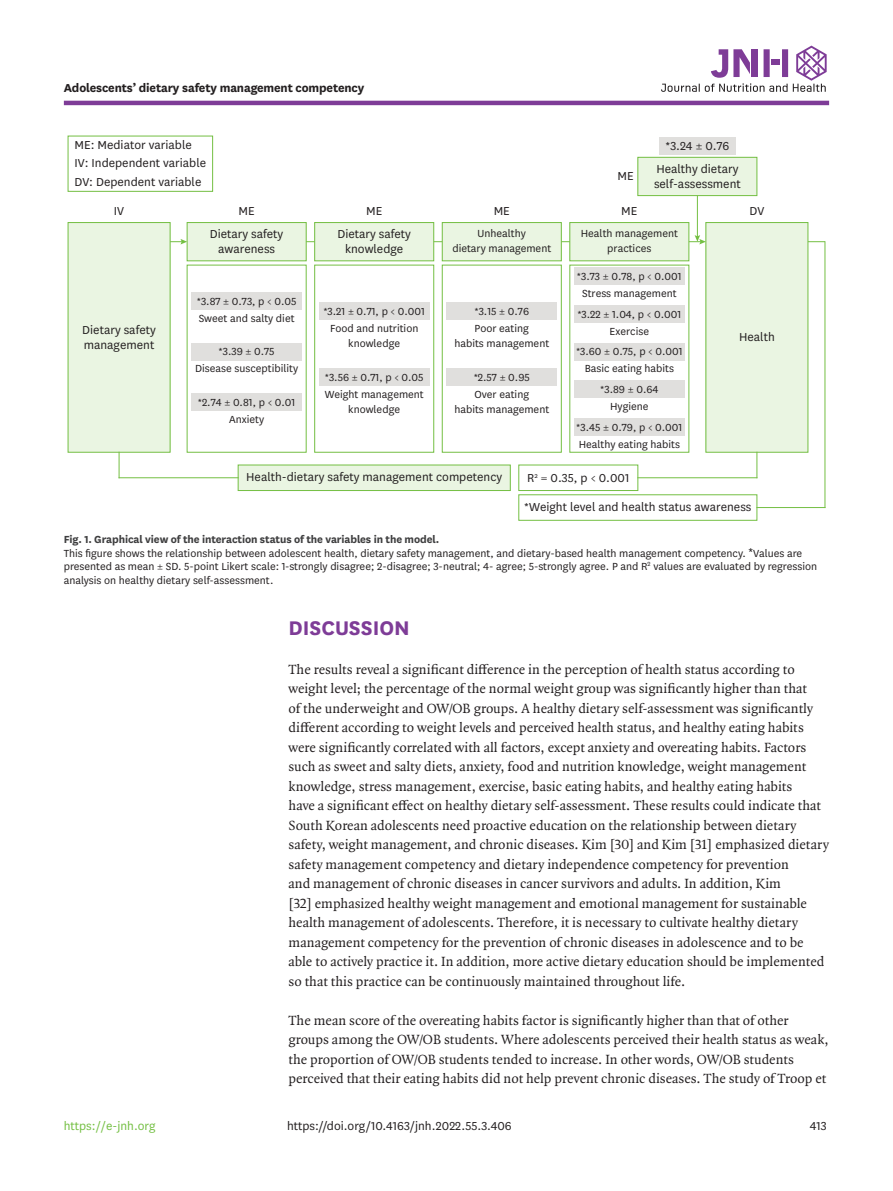
<style>
.page{position:relative;width:893px;height:1191px;background:#fff}
.page>*{position:absolute;margin:0;border:0;box-sizing:border-box;transform-origin:0 0}
.body_title1{font:700 23.1px "National";color:#7e3c97}
.body_p_first{font:14.25px/19.5px "Quadraat OT";color:#231f20}
.body_p{font:14.25px/19.5px "Quadraat OT";color:#231f20}
.doi_running_footer{font:13.5px/15px "National";color:#231f20}
.alt-title-type{font:700 13.5px "National";letter-spacing:-.01em;color:#231f20}
.t1{font:13.5px "National";color:#74bf43}
.fig_caption{font:12px/15px "National";color:#231f20;text-align:center}
.s1{font-weight:700;color:#3e3e3f}
.s2{font-family:"Arial Unicode MS"}
</style>
<div class="page">
<hr style="left:64px;top:101px;width:765px;height:4px;background:#7e3c97">
<svg style="left:661px;top:46px;width:166px;height:46px"></svg>
<div style="left:574px;top:267px;width:111px;height:17px;background:#e0dfdd"></div>
<div style="left:574px;top:306px;width:111px;height:17px;background:#e0dfdd"></div>
<div style="left:574px;top:343px;width:111px;height:17px;background:#e0dfdd"></div>
<div style="left:574px;top:381px;width:111px;height:17px;background:#e0dfdd"></div>
<div style="left:574px;top:419px;width:111px;height:17px;background:#e0dfdd"></div>
<div style="left:238px;top:465px;width:272px;height:25px;background:#eaf5e2"></div>
<div style="left:238px;top:464px;width:273px;height:27px;border:1px solid #74bf43"></div>
<div style="left:68px;top:222px;width:102px;height:230px;background:#eaf5e2"></div>
<div style="left:518px;top:494px;width:239px;height:26px;border:1px solid #74bf43"></div>
<div style="left:518px;top:464px;width:120px;height:27px;border:1px solid #74bf43"></div>
<div style="left:706px;top:222px;width:102px;height:230px;background:#eaf5e2"></div>
<div style="left:638px;top:157px;width:119px;height:39px;background:#eaf5e2"></div>
<div style="left:637px;top:157px;width:120px;height:39px;border:1px solid #74bf43"></div>
<div style="left:446px;top:303px;width:111px;height:17px;background:#e0dfdd"></div>
<div style="left:446px;top:368px;width:111px;height:17px;background:#e0dfdd"></div>
<div style="left:442px;top:265px;width:120px;height:187px;border:1px solid #74bf43"></div>
<div style="left:319px;top:303px;width:110px;height:17px;background:#e0dfdd"></div>
<div style="left:319px;top:368px;width:110px;height:17px;background:#e0dfdd"></div>
<div style="left:314px;top:265px;width:120px;height:187px;border:1px solid #74bf43"></div>
<div style="left:191px;top:292px;width:111px;height:17px;background:#e0dfdd"></div>
<div style="left:191px;top:343px;width:111px;height:17px;background:#e0dfdd"></div>
<div style="left:191px;top:394px;width:111px;height:17px;background:#e0dfdd"></div>
<div style="left:187px;top:265px;width:120px;height:187px;border:1px solid #74bf43"></div>
<hr style="left:697px;top:196px;width:1px;height:41px;background:#74bf43">
<svg style="left:756px;top:452px;width:1px;height:25px"></svg>
<svg style="left:119px;top:452px;width:1px;height:25px"></svg>
<hr style="left:825px;top:242px;width:1px;height:265px;background:#74bf43">
<svg style="left:689px;top:235px;width:17px;height:9px"></svg>
<svg style="left:808px;top:241px;width:17px;height:1px"></svg>
<hr style="left:638px;top:477px;width:119px;height:1px;background:#74bf43">
<hr style="left:757px;top:507px;width:68px;height:1px;background:#74bf43">
<hr style="left:119px;top:477px;width:119px;height:1px;background:#74bf43">
<svg style="left:170px;top:239px;width:17px;height:5px"></svg>
<div style="left:187px;top:222px;width:119px;height:39px;background:#eaf5e2"></div>
<div style="left:187px;top:222px;width:120px;height:39px;border:1px solid #74bf43"></div>
<div style="left:315px;top:222px;width:119px;height:39px;background:#eaf5e2"></div>
<div style="left:314px;top:222px;width:120px;height:39px;border:1px solid #74bf43"></div>
<div style="left:442px;top:222px;width:119px;height:39px;background:#eaf5e2"></div>
<div style="left:442px;top:222px;width:120px;height:39px;border:1px solid #74bf43"></div>
<div style="left:570px;top:222px;width:119px;height:39px;background:#eaf5e2"></div>
<div style="left:569px;top:222px;width:120px;height:39px;border:1px solid #74bf43"></div>
<div style="left:68px;top:136px;width:145px;height:56px;border:1px solid #74bf43"></div>
<div style="left:659px;top:137px;width:77px;height:17px;background:#e0dfdd"></div>
<p class="alt-title-type" style="left:64px;top:78px;width:302px">Adolescents’ dietary safety management competency</p>
<p class="doi_running_footer" style="left:74px;top:137px;width:119px">ME: Mediator variable</p>
<p class="doi_running_footer" style="left:74px;top:173px;width:128px">DV: Dependent variable</p>
<p class="doi_running_footer" style="left:74px;top:155px;width:133px">IV: Independent variable</p>
<p class="doi_running_footer" style="left:617px;top:168px;width:18px">ME</p>
<p class="doi_running_footer" style="left:666px;top:137px;width:65px">*3.24 ± 0.76</p>
<p class="doi_running_footer" style="left:654px;top:160px;width:88px">Healthy dietary self-assessment</p>
<p class="doi_running_footer" style="left:114px;top:203px;width:12px">IV</p>
<p class="doi_running_footer" style="left:239px;top:203px;width:18px">ME</p>
<p class="doi_running_footer" style="left:366px;top:203px;width:18px">ME</p>
<p class="doi_running_footer" style="left:494px;top:203px;width:18px">ME</p>
<p class="doi_running_footer" style="left:621px;top:203px;width:18px">ME</p>
<p class="doi_running_footer" style="left:749px;top:203px;width:16px">DV</p>
<p class="doi_running_footer" style="left:210px;top:226px;width:75px;text-align:center">Dietary safety awareness</p>
<p class="doi_running_footer" style="left:337px;top:226px;width:75px;text-align:center">Dietary safety knowledge</p>
<p class="fig_caption" style="left:452px;top:226px;width:100px">Unhealthy<br>dietary management</p>
<p class="fig_caption" style="left:581px;top:226px;width:99px">Health management practices</p>
<p class="fig_caption" style="left:577px;top:268px;width:106px">*3.73 ± 0.78, p &lt; 0.001</p>
<p class="doi_running_footer" style="left:82px;top:321px;width:75px">Dietary safety management</p>
<p class="fig_caption" style="left:197px;top:293px;width:101px">*3.87 ± 0.73, p &lt; 0.05</p>
<p class="fig_caption" style="left:199px;top:310px;width:97px">Sweet and salty diet</p>
<p class="fig_caption" style="left:195px;top:361px;width:104px">Disease susceptibility</p>
<p class="fig_caption" style="left:219px;top:344px;width:57px">*3.39 ± 0.75</p>
<p class="fig_caption" style="left:323px;top:303px;width:103px">*3.21 ± 0.71, p &lt; 0.001</p>
<p class="fig_caption" style="left:330px;top:320px;width:90px">Food and nutrition knowledge</p>
<p class="fig_caption" style="left:325px;top:369px;width:100px">*3.56 ± 0.71, p &lt; 0.05</p>
<p class="fig_caption" style="left:474px;top:303px;width:56px">*3.15 ± 0.76</p>
<p class="fig_caption" style="left:454px;top:320px;width:96px">Poor eating<br>habits management</p>
<p class="fig_caption" style="left:474px;top:369px;width:58px">*2.57 ± 0.95</p>
<p class="fig_caption" style="left:582px;top:285px;width:96px">Stress management</p>
<p class="fig_caption" style="left:577px;top:306px;width:105px">*3.22 ± 1.04, p &lt; 0.001</p>
<p class="fig_caption" style="left:610px;top:323px;width:41px">Exercise</p>
<p class="fig_caption" style="left:576px;top:344px;width:108px">*3.60 ± 0.75, p &lt; 0.001</p>
<p class="fig_caption" style="left:585px;top:361px;width:91px">Basic eating habits</p>
<p class="doi_running_footer" style="left:739px;top:329px;width:37px">Health</p>
<p class="fig_caption" style="left:198px;top:394px;width:99px">*2.74 ± 0.81, p &lt; 0.01</p>
<p class="fig_caption" style="left:229px;top:411px;width:36px">Anxiety</p>
<p class="fig_caption" style="left:325px;top:386px;width:101px">Weight management knowledge</p>
<p class="fig_caption" style="left:454px;top:386px;width:96px">Over eating<br>habits management</p>
<p class="fig_caption" style="left:600px;top:381px;width:60px">*3.89 ± 0.64</p>
<p class="fig_caption" style="left:610px;top:398px;width:40px">Hygiene</p>
<p class="fig_caption" style="left:576px;top:419px;width:108px">*3.45 ± 0.79, p &lt; 0.001</p>
<p class="fig_caption" style="left:579px;top:436px;width:103px">Healthy eating habits</p>
<p class="doi_running_footer" style="left:246px;top:469px;width:258px">Health-dietary safety management competency</p>
<p class="doi_running_footer" style="left:527px;top:470px;width:104px">R<sup>2</sup> = 0.35, p &lt; 0.001</p>
<p class="doi_running_footer" style="left:524px;top:499px;width:229px">*Weight level and health status awareness</p>
<p class="fig_caption" style="left:64px;top:532px;width:755px;line-height:13.5px;text-align:left"><span class="s1">Fig. 1. Graphical view of the interaction status of the variables in the model.<br></span>This figure shows the relationship between adolescent health, dietary safety management, and dietary-based health management competency. <span class="s2">*</span>Values are presented as mean ± SD. 5-point Likert scale: 1-strongly disagree; 2-disagree; 3-neutral; 4- agree; 5-strongly agree. P and R<sup>2</sup> values are evaluated by regression analysis on healthy dietary self-assessment.</p>
<p class="t1" style="left:64px;top:1116px;width:93px">https://e-jnh.org</p>
<p class="body_title1" style="left:289px;top:611px;width:123px">DISCUSSION</p>
<p class="body_p_first" style="left:289px;top:659px;width:542px">The results reveal a significant difference in the perception of health status according to weight level; the percentage of the normal weight group was significantly higher than that<br>of the underweight and OW/OB groups. A healthy dietary self-assessment was significantly different according to weight levels and perceived health status, and healthy eating habits were significantly correlated with all factors, except anxiety and overeating habits. Factors such as sweet and salty diets, anxiety, food and nutrition knowledge, weight management knowledge, stress management, exercise, basic eating habits, and healthy eating habits<br>have a significant effect on healthy dietary self-assessment. These results could indicate that South Korean adolescents need proactive education on the relationship between dietary safety, weight management, and chronic diseases. Kim [30] and Kim [31] emphasized dietary safety management competency and dietary independence competency for prevention<br>and management of chronic diseases in cancer survivors and adults. In addition, Kim<br>[32] emphasized healthy weight management and emotional management for sustainable health management of adolescents. Therefore, it is necessary to cultivate healthy dietary management competency for the prevention of chronic diseases in adolescence and to be able to actively practice it. In addition, more active dietary education should be implemented so that this practice can be continuously maintained throughout life.</p>
<p class="body_p" style="left:289px;top:1010px;width:541px">The mean score of the overeating habits factor is significantly higher than that of other groups among the OW/OB students. Where adolescents perceived their health status as weak, the proportion of OW/OB students tended to increase. In other words, OW/OB students perceived that their eating habits did not help prevent chronic diseases. The study of Troop et</p>
<p class="doi_running_footer" style="left:287px;top:1117px;width:226px">https://doi.org/10.4163/jnh.2022.55.3.406</p>
<p class="doi_running_footer" style="left:810px;top:1117px;width:18px">413</p>
</div>
